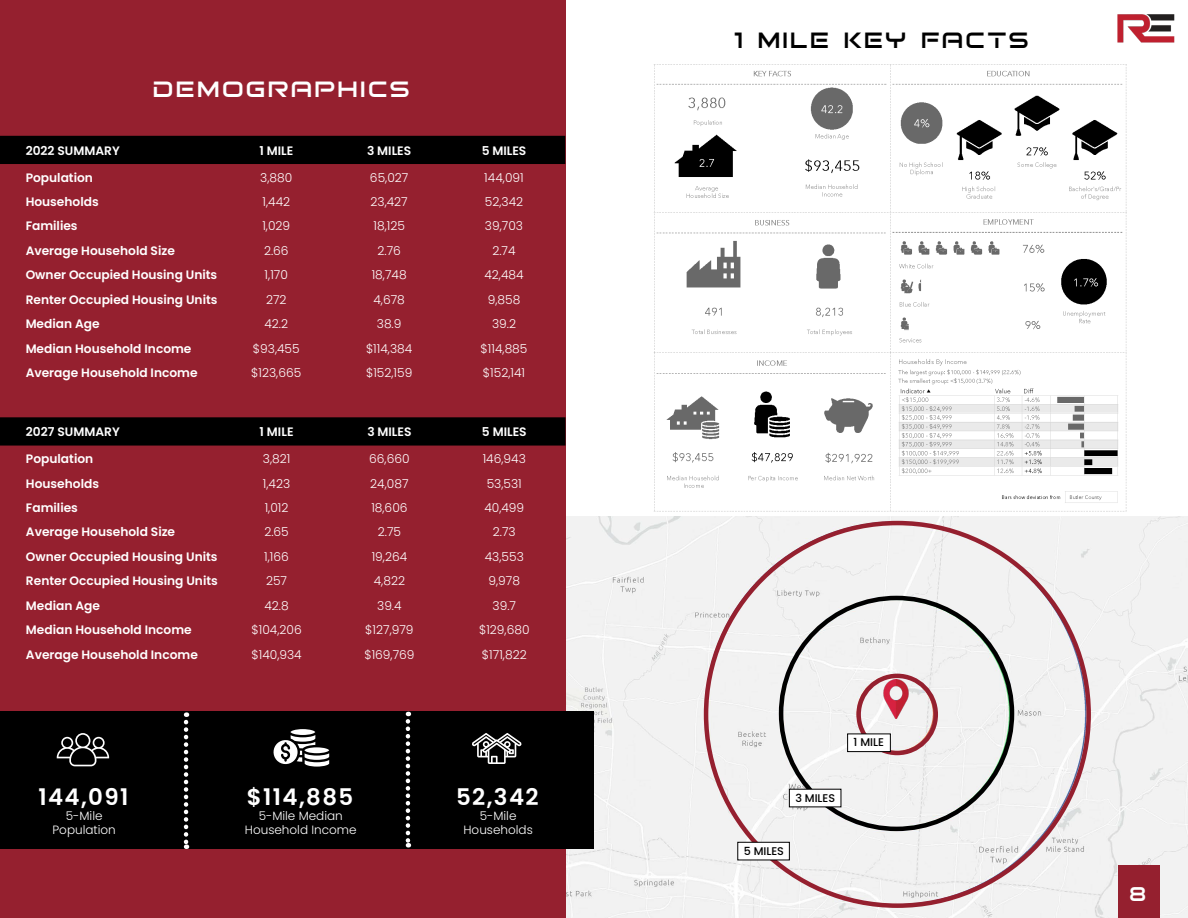
<style>
.page{position:relative;width:1188px;height:918px;background:#fff}
.page>*{position:absolute;margin:0;border:0;box-sizing:border-box;transform-origin:0 0}
.t1{font:500 30px "Bitsumishi Pro";letter-spacing:.1em;color:#000}
.t2{font:500 30px "Bitsumishi Pro";letter-spacing:.1em;color:#fff}
.t3{font:500 27px "Bitsumishi Pro";color:#fff}
.t4{font:600 22.95px "Poppins";letter-spacing:.06em;color:#fff}
.t5{font:600 12.3px/24.5px "Poppins";color:#fff}
.t6{font:300 12.3px/24.5px "Poppins";color:#fff;text-align:center}
.t7{font:300 12px/13.6px "Poppins";color:#fff;text-align:center}
.t8{font:500 11.1px "Poppins";color:#000}
</style>
<div class="page">
<img style="left:654px;top:64px;width:473px;height:448px">
<img style="left:566px;top:516px;width:622px;height:402px">
<div style="left:0;top:0;width:566px;height:918px;background:#95202f"></div>
<div style="left:0;top:711px;width:594px;height:138px;background:#000"></div>
<img style="left:1117px;top:14px;width:58px;height:29px">
<div style="left:1118px;top:866px;width:42px;height:52px;background:#95202f"></div>
<div style="left:0;top:136px;width:565px;height:28px;background:#000"></div>
<div style="left:0;top:417px;width:566px;height:29px;background:#000"></div>
<div style="left:856px;top:674px;width:82px;height:81px;border:4px solid #95202f;border-radius:50%"></div>
<div style="left:847px;top:734px;width:44px;height:18px;background:#fff;border:1px solid #000"></div>
<div style="left:789px;top:789px;width:52px;height:18px;background:#fff"></div>
<div style="left:737px;top:842px;width:53px;height:18px;background:#fff;border:1px solid #000"></div>
<img style="left:879px;top:679px;width:35px;height:40px">
<svg style="left:57px;top:733px;width:52px;height:33px;background:#383838"></svg>
<svg style="left:272px;top:729px;width:57px;height:38px;background:#717171"></svg>
<svg style="left:472px;top:733px;width:50px;height:31px;background:#575757"></svg>
<svg style="left:184px;top:712px;width:4px;height:137px"></svg>
<svg style="left:406px;top:712px;width:4px;height:136px"></svg>
<h1 class="t2" style="left:153px;top:78px;width:257px">demographics</h1>
<p class="t5" style="left:26px;top:138px;width:96px">2022 SUMMARY</p>
<p class="t5" style="left:259px;top:138px;width:35px">1 MILE</p>
<p class="t5" style="left:367px;top:138px;width:46px">3 MILES</p>
<p class="t5" style="left:482px;top:138px;width:46px">5 MILES</p>
<p class="t6" style="left:366px;top:165px;width:48px">65,027<br>23,427<br>18,125<br>2.76<br>18,748<br>4,678<br>38.9 $114,384 $152,159</p>
<p class="t6" style="left:481px;top:165px;width:48px">144,091<br>52,342<br>39,703<br>2.74<br>42,484<br>9,858<br>39.2 $114,885 $152,141</p>
<p class="t5" style="left:26px;top:165px;width:193px">Population<br>Households<br>Families<br>Average Household Size<br>Owner Occupied Housing Units<br>Renter Occupied Housing Units<br>Median Age<br>Median Household Income<br>Average Household Income</p>
<p class="t6" style="left:251px;top:165px;width:52px">3,880<br>1,442<br>1,029<br>2.66<br>1,170<br>272<br>42.2 $93,455 $123,665</p>
<p class="t5" style="left:26px;top:420px;width:95px">2027 SUMMARY</p>
<p class="t5" style="left:260px;top:420px;width:35px">1 MILE</p>
<p class="t5" style="left:367px;top:420px;width:46px">3 MILES</p>
<p class="t5" style="left:482px;top:420px;width:46px">5 MILES</p>
<p class="t6" style="left:364px;top:447px;width:52px">66,660<br>24,087<br>18,606<br>2.75<br>19,264<br>4,822<br>39.4 $127,979 $169,769</p>
<p class="t6" style="left:479px;top:447px;width:52px">146,943<br>53,531<br>40,499<br>2.73<br>43,553<br>9,978<br>39.7 $129,680 $171,822</p>
<p class="t5" style="left:26px;top:447px;width:193px">Population<br>Households<br>Families<br>Average Household Size<br>Owner Occupied Housing Units<br>Renter Occupied Housing Units<br>Median Age<br>Median Household Income<br>Average Household Income</p>
<p class="t6" style="left:251px;top:447px;width:52px">3,821<br>1,423<br>1,012<br>2.65<br>1,166<br>257<br>42.8 $104,206 $140,934</p>
<h3 class="t4" style="left:38px;top:783px;width:92px">144,091</h3>
<h3 class="t4" style="left:247px;top:783px;width:108px">$114,885</h3>
<h3 class="t4" style="left:456px;top:783px;width:84px">52,342</h3>
<p class="t7" style="left:53px;top:809px;width:65px">5-Mile<br>Population</p>
<p class="t7" style="left:245px;top:809px;width:113px">5-Mile Median<br>Household Income</p>
<p class="t7" style="left:464px;top:809px;width:71px">5-Mile<br>Households</p>
<h1 class="t1" style="left:735px;top:28px;width:295px">1 mile key facts</h1>
<p class="t8" style="left:795px;top:791px;width:41px">3 MILES</p>
<p class="t8" style="left:744px;top:844px;width:42px">5 MILES</p>
<p class="t8" style="left:854px;top:736px;width:32px">1 MILE</p>
<h2 class="t3" style="left:1130px;top:884px;width:18px">8</h2>
</div>
